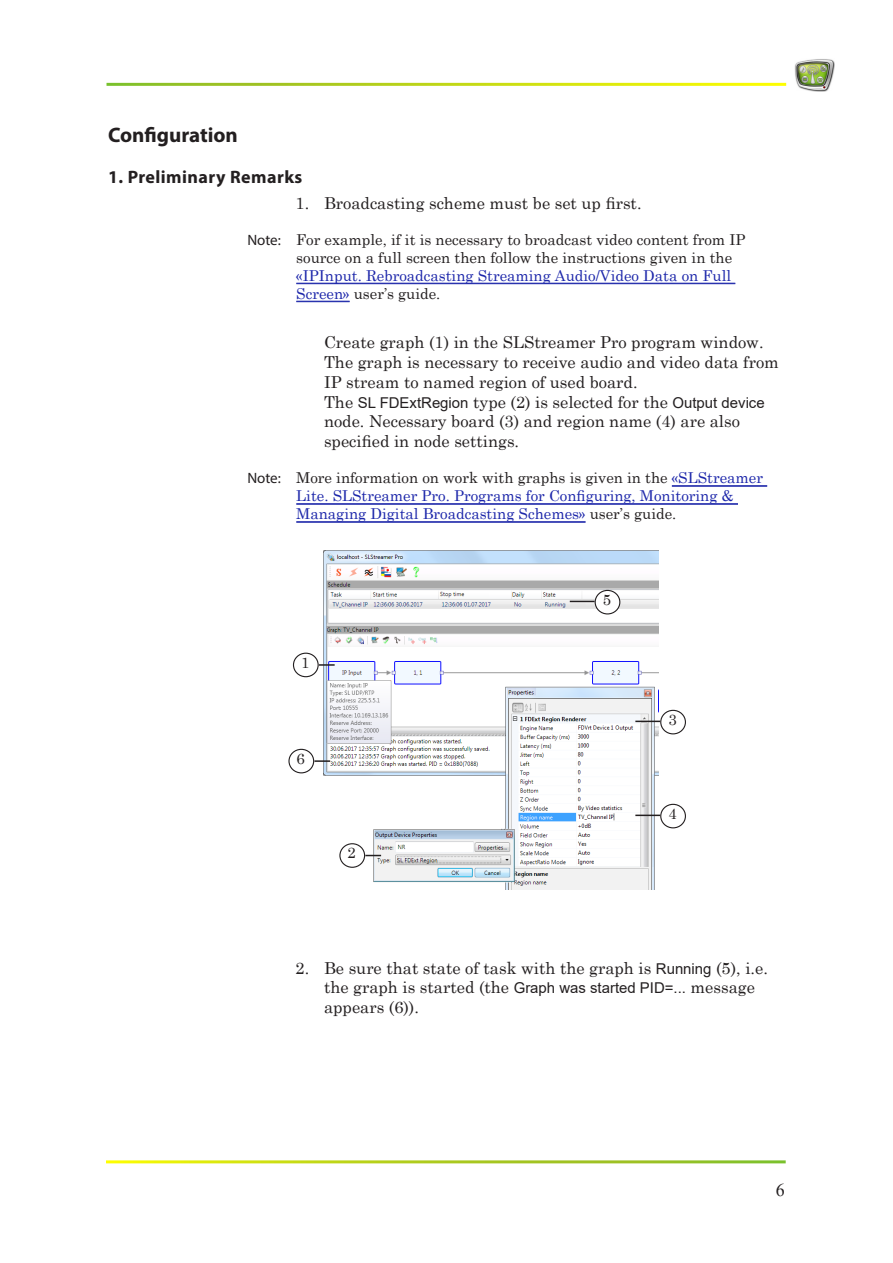
<style>
.page{position:relative;width:893px;height:1263px;background:#fff}
.page>*{position:absolute;margin:0;border:0;box-sizing:border-box;transform-origin:0 0}
.FD_Head_1{font:700 21px "Myriad Pro";color:#231f20}
.FD_Head_2{font:700 18px "Myriad Pro";letter-spacing:.025em;color:#231f20}
.t1{font:18px "Times New Roman";color:#231f20}
.FD_List_body{font:16.5px/19.8px "Century Schoolbook";color:#231f20}
.FD_List{font:16.5px/19.8px "Century Schoolbook";color:#231f20}
.TTNote_Body{font:15px/18px "Century Schoolbook";color:#231f20}
.TTNote_Body-2{font:15px/18px "Century Schoolbook";color:#1d27aa}
.TTNote_Tit{font:15px "Myriad Pro";color:#231f20}
.s1{color:#1d27aa}
.s2{font-family:"Arial";font-size:15px}
.s3{color:#231f20}
</style>
<div class="page">
<img style="left:794px;top:59px;width:41px;height:32px">
<hr style="left:296px;top:283px;width:439px;height:1px;background:#1d27aa">
<hr style="left:296px;top:301px;width:54px;height:1px;background:#1d27aa">
<hr style="left:672px;top:485px;width:95px;height:1px;background:#1d27aa">
<hr style="left:672px;top:486px;width:95px;height:1px;background:#1d27aa">
<hr style="left:296px;top:503px;width:442px;height:1px;background:#1d27aa">
<hr style="left:296px;top:504px;width:442px;height:1px;background:#1d27aa">
<hr style="left:296px;top:521px;width:289px;height:1px;background:#1d27aa">
<hr style="left:296px;top:522px;width:289px;height:1px;background:#1d27aa">
<img style="left:324px;top:550px;width:334px;height:339px">
<div style="left:293px;top:653px;width:26px;height:24px;border:1px solid #231f20;border-radius:50%"></div>
<svg style="left:319px;top:664px;width:16px;height:2px"></svg>
<div style="left:340px;top:844px;width:25px;height:23px;background:#fff;border-radius:50%"></div>
<div style="left:339px;top:843px;width:26px;height:25px;border:1px solid #231f20;border-radius:50%"></div>
<svg style="left:365px;top:855px;width:16px;height:1px"></svg>
<div style="left:660px;top:710px;width:26px;height:24px;border:1px solid #231f20;border-radius:50%"></div>
<svg style="left:635px;top:721px;width:25px;height:1px"></svg>
<div style="left:660px;top:804px;width:26px;height:24px;border:1px solid #231f20;border-radius:50%"></div>
<svg style="left:635px;top:815px;width:25px;height:1px"></svg>
<div style="left:595px;top:590px;width:25px;height:24px;background:#fff;border-radius:50%"></div>
<div style="left:595px;top:590px;width:25px;height:24px;border:1px solid #231f20;border-radius:50%"></div>
<svg style="left:570px;top:601px;width:25px;height:1px"></svg>
<div style="left:288px;top:749px;width:26px;height:24px;border:1px solid #231f20;border-radius:50%"></div>
<svg style="left:314px;top:760px;width:16px;height:2px"></svg>
<p class="FD_Head_1" style="left:108px;top:121px;width:131px">Configuration</p>
<p class="FD_Head_2" style="left:108px;top:165px;width:196px">1. Preliminary Remarks</p>
<p class="FD_List" style="left:296px;top:191px;width:348px">1. Broadcasting scheme must be set up first.</p>
<p class="TTNote_Tit" style="left:247px;top:230px;width:35px">Note:</p>
<p class="TTNote_Body" style="left:296px;top:229px;width:451px">For example, if it is necessary to broadcast video content from IP source on a full screen then follow the instructions given in the <span class="s1">«IPInput. Rebroadcasting Streaming Audio/Video Data on Full Screen»</span> user’s guide.</p>
<p class="FD_List_body" style="left:324px;top:331px;width:456px">Create graph (1) in the SLStreamer Pro program window.<br>The graph is necessary to receive audio and video data from IP stream to named region of used board.<br>The <span class="s2">SL FDExtRegion</span> type (2) is selected for the <span class="s2">Output device </span>node. Necessary board (3) and region name (4) are also specified in node settings.</p>
<p class="TTNote_Tit" style="left:247px;top:469px;width:35px">Note:</p>
<p class="TTNote_Body-2" style="left:296px;top:467px;width:468px"><span class="s3">More information on work with graphs is given in the</span> «SLStreamer<br>Lite. SLStreamer Pro. Programs for Configuring, Monitoring &amp;<br>Managing Digital Broadcasting Schemes» <span class="s3">user’s guide.</span></p>
<p class="TTNote_Body" style="left:301px;top:652px;width:10px">1</p>
<p class="TTNote_Body" style="left:297px;top:748px;width:10px">6</p>
<p class="TTNote_Body" style="left:348px;top:843px;width:10px">2</p>
<p class="TTNote_Body" style="left:603px;top:589px;width:10px">5</p>
<p class="TTNote_Body" style="left:668px;top:709px;width:10px">3</p>
<p class="TTNote_Body" style="left:668px;top:803px;width:10px">4</p>
<p class="FD_List" style="left:324px;top:956px;width:445px;text-indent:-28px">2. Be sure that state of task with the graph is <span class="s2">Running</span> (5), i.e. the graph is started (the <span class="s2">Graph was started PID=...</span> message appears (6)).</p>
<p class="t1" style="left:776px;top:1177px;width:10px">6</p>
</div>
